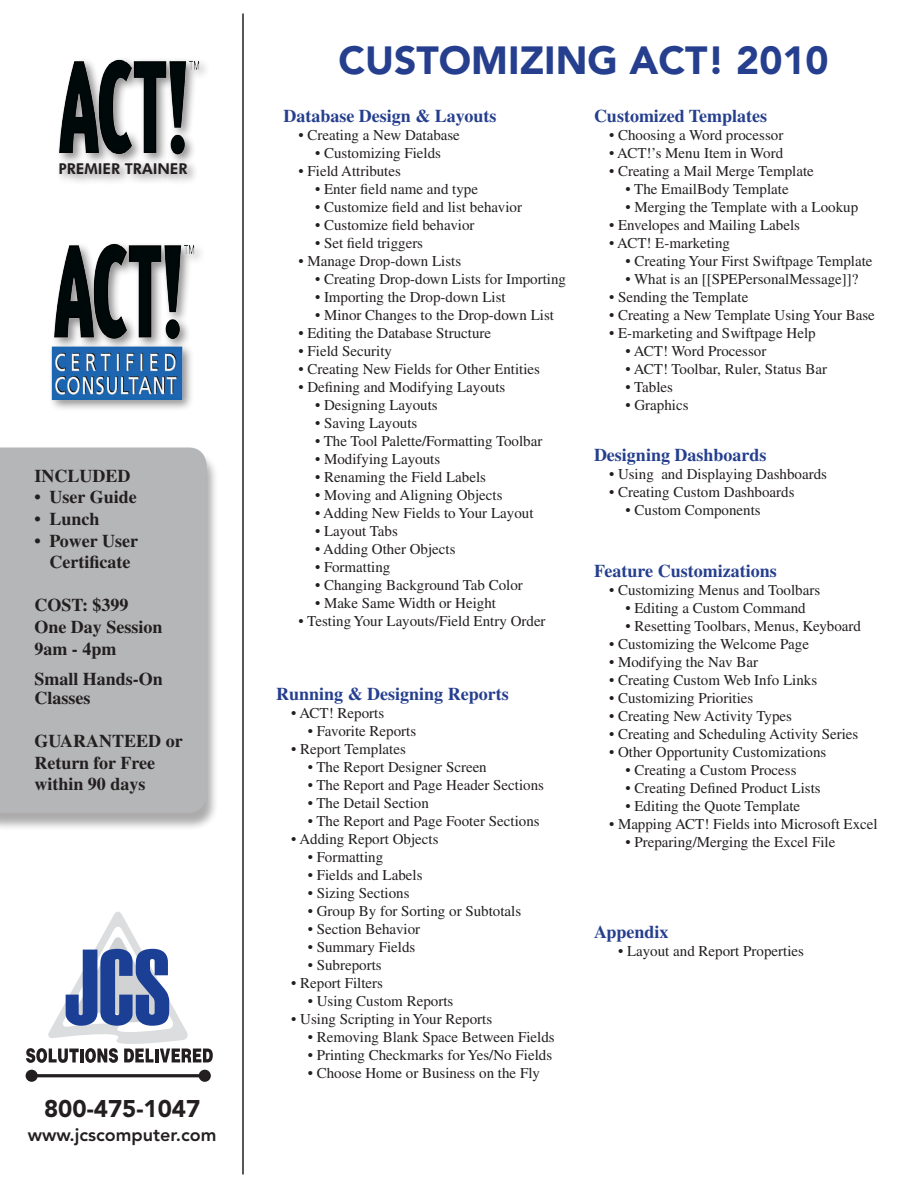
<style>
.page{position:relative;width:918px;height:1188px;background:#fff}
.page>*{position:absolute;margin:0;border:0;box-sizing:border-box;transform-origin:0 0}
.t1{font:900 39px "Avenir";color:#253f8e}
.t2{font:900 24px "Avenir";color:#231f20}
.t3{font:700 18px/21.6px "Times";color:#231f20;text-align:center}
.t4{font:700 18px "Times";color:#253f8e}
.t5{font:800 18px "Avenir";color:#231f20}
.t6{font:15px "Times";color:#231f20}
.t7{font:800 15px "Futura BT";color:#231f20}
</style>
<div class="page">
<div style="left:48px;top:240px;width:194px;height:194px;background:#231f20;opacity:.5"></div>
<img style="left:48px;top:240px;width:162px;height:164px">
<div style="left:55px;top:55px;width:194px;height:134px;background:#231f20;opacity:.5"></div>
<img style="left:55px;top:55px;width:160px;height:103px">
<div style="left:0;top:450px;width:222px;height:384px;background:#231f20;opacity:.75"></div>
<div style="left:0;top:447px;width:207px;height:366px;background:#b5b6b7"></div>
<hr style="left:242px;top:14px;width:2px;height:1160px;background:#231f20">
<hr style="left:32px;top:1074px;width:173px;height:3px;background:#231f20">
<div style="left:199px;top:1070px;width:12px;height:12px;background:#231f20;border-radius:50%"></div>
<div style="left:26px;top:1070px;width:12px;height:12px;background:#231f20;border-radius:50%"></div>
<svg style="left:26px;top:912px;width:187px;height:151px"></svg>
<p class="t7" style="left:58px;top:159px;width:131px">PREMIER TRAINER</p>
<p class="t3" style="left:34px;top:464px;width:95px">Included</p>
<p class="t3" style="left:34px;top:486px;width:104px">• User Guide</p>
<p class="t3" style="left:34px;top:508px;width:67px">• Lunch</p>
<p class="t3" style="left:34px;top:529px;width:105px">• Power User<br>Certificate</p>
<p class="t3" style="left:34px;top:594px;width:96px">Cost: $399</p>
<p class="t3" style="left:34px;top:616px;width:130px">One Day Session</p>
<p class="t3" style="left:34px;top:637px;width:83px">9am - 4pm</p>
<p class="t3" style="left:34px;top:667px;width:130px">Small Hands-On</p>
<p class="t3" style="left:34px;top:687px;width:57px">Classes</p>
<p class="t3" style="left:34px;top:730px;width:150px">Guaranteed or</p>
<p class="t3" style="left:34px;top:752px;width:122px">Return for Free</p>
<p class="t3" style="left:34px;top:773px;width:113px">within 90 days</p>
<p class="t2" style="left:44px;top:1095px;width:158px">800-475-1047</p>
<p class="t5" style="left:28px;top:1124px;width:190px">www.jcscomputer.com</p>
<p class="t1" style="left:338px;top:36px;width:492px">CUSTOMIZING ACT! 2010</p>
<p class="t4" style="left:284px;top:105px;width:215px">Database Design &amp; Layouts</p>
<p class="t6" style="left:298px;top:127px;width:163px">• Creating a New Database</p>
<p class="t6" style="left:315px;top:145px;width:128px">• Customizing Fields</p>
<p class="t6" style="left:298px;top:163px;width:104px">• Field Attributes</p>
<p class="t6" style="left:315px;top:181px;width:165px">• Enter field name and type</p>
<p class="t6" style="left:315px;top:199px;width:209px">• Customize field and list behavior</p>
<p class="t6" style="left:315px;top:217px;width:161px">• Customize field behavior</p>
<p class="t6" style="left:315px;top:235px;width:110px">• Set field triggers</p>
<p class="t6" style="left:298px;top:253px;width:164px">• Manage Drop-down Lists</p>
<p class="t6" style="left:315px;top:271px;width:253px">• Creating Drop-down Lists for Importing</p>
<p class="t6" style="left:315px;top:289px;width:192px">• Importing the Drop-down List</p>
<p class="t6" style="left:315px;top:307px;width:241px">• Minor Changes to the Drop-down List</p>
<p class="t6" style="left:298px;top:325px;width:194px">• Editing the Database Structure</p>
<p class="t6" style="left:298px;top:343px;width:95px">• Field Security</p>
<p class="t6" style="left:298px;top:361px;width:243px">• Creating New Fields for Other Entities</p>
<p class="t6" style="left:298px;top:379px;width:208px">• Defining and Modifying Layouts</p>
<p class="t6" style="left:315px;top:397px;width:124px">• Designing Layouts</p>
<p class="t6" style="left:315px;top:415px;width:104px">• Saving Layouts</p>
<p class="t6" style="left:315px;top:433px;width:229px">• The Tool Palette/Formatting Toolbar</p>
<p class="t6" style="left:315px;top:451px;width:127px">• Modifying Layouts</p>
<p class="t6" style="left:315px;top:469px;width:173px">• Renaming the Field Labels</p>
<p class="t6" style="left:315px;top:487px;width:189px">• Moving and Aligning Objects</p>
<p class="t6" style="left:315px;top:505px;width:220px">• Adding New Fields to Your Layout</p>
<p class="t6" style="left:315px;top:523px;width:84px">• Layout Tabs</p>
<p class="t6" style="left:315px;top:541px;width:142px">• Adding Other Objects</p>
<p class="t6" style="left:315px;top:559px;width:77px">• Formatting</p>
<p class="t6" style="left:315px;top:577px;width:209px">• Changing Background Tab Color</p>
<p class="t6" style="left:315px;top:595px;width:183px">• Make Same Width or Height</p>
<p class="t6" style="left:298px;top:613px;width:249px">• Testing Your Layouts/Field Entry Order</p>
<p class="t4" style="left:594px;top:105px;width:175px">Customized Templates</p>
<p class="t6" style="left:609px;top:127px;width:176px">• Choosing a Word processor</p>
<p class="t6" style="left:609px;top:145px;width:176px">• ACT!’s Menu Item in Word</p>
<p class="t6" style="left:609px;top:163px;width:206px">• Creating a Mail Merge Template</p>
<p class="t6" style="left:626px;top:181px;width:165px">• The EmailBody Template</p>
<p class="t6" style="left:626px;top:199px;width:234px">• Merging the Template with a Lookup</p>
<p class="t6" style="left:609px;top:217px;width:193px">• Envelopes and Mailing Labels</p>
<p class="t6" style="left:609px;top:235px;width:123px">• ACT! E-marketing</p>
<p class="t6" style="left:626px;top:253px;width:249px">• Creating Your First Swiftpage Template</p>
<p class="t6" style="left:626px;top:271px;width:235px">• What is an [[SPEPersonalMessage]]?</p>
<p class="t6" style="left:609px;top:289px;width:141px">• Sending the Template</p>
<p class="t6" style="left:609px;top:307px;width:267px">• Creating a New Template Using Your Base</p>
<p class="t6" style="left:609px;top:325px;width:208px">• E-marketing and Swiftpage Help</p>
<p class="t6" style="left:626px;top:343px;width:142px">• ACT! Word Processor</p>
<p class="t6" style="left:626px;top:361px;width:203px">• ACT! Toolbar, Ruler, Status Bar</p>
<p class="t6" style="left:626px;top:379px;width:49px">• Tables</p>
<p class="t6" style="left:626px;top:397px;width:65px">• Graphics</p>
<p class="t4" style="left:594px;top:444px;width:174px">Designing Dashboards</p>
<p class="t6" style="left:609px;top:465px;width:220px">• Using and Displaying Dashboards</p>
<p class="t6" style="left:609px;top:483px;width:187px">• Creating Custom Dashboards</p>
<p class="t6" style="left:626px;top:501px;width:137px">• Custom Components</p>
<p class="t4" style="left:594px;top:560px;width:184px">Feature Customizations</p>
<p class="t6" style="left:609px;top:582px;width:213px">• Customizing Menus and Toolbars</p>
<p class="t6" style="left:626px;top:600px;width:182px">• Editing a Custom Command</p>
<p class="t6" style="left:626px;top:618px;width:237px">• Resetting Toolbars, Menus, Keyboard</p>
<p class="t6" style="left:609px;top:636px;width:202px">• Customizing the Welcome Page</p>
<p class="t6" style="left:609px;top:654px;width:151px">• Modifying the Nav Bar</p>
<p class="t6" style="left:609px;top:672px;width:210px">• Creating Custom Web Info Links</p>
<p class="t6" style="left:609px;top:690px;width:146px">• Customizing Priorities</p>
<p class="t6" style="left:609px;top:708px;width:185px">• Creating New Activity Types</p>
<p class="t6" style="left:609px;top:726px;width:251px">• Creating and Scheduling Activity Series</p>
<p class="t6" style="left:609px;top:744px;width:219px">• Other Opportunity Customizations</p>
<p class="t6" style="left:626px;top:762px;width:173px">• Creating a Custom Process</p>
<p class="t6" style="left:626px;top:780px;width:197px">• Creating Defined Product Lists</p>
<p class="t6" style="left:626px;top:798px;width:176px">• Editing the Quote Template</p>
<p class="t6" style="left:609px;top:816px;width:270px">• Mapping ACT! Fields into Microsoft Excel</p>
<p class="t6" style="left:626px;top:834px;width:211px">• Preparing/Merging the Excel File</p>
<p class="t4" style="left:276px;top:684px;width:234px">Running &amp; Designing Reports</p>
<p class="t6" style="left:291px;top:705px;width:94px">• ACT! Reports</p>
<p class="t6" style="left:308px;top:723px;width:110px">• Favorite Reports</p>
<p class="t6" style="left:291px;top:741px;width:116px">• Report Templates</p>
<p class="t6" style="left:308px;top:759px;width:181px">• The Report Designer Screen</p>
<p class="t6" style="left:308px;top:777px;width:238px">• The Report and Page Header Sections</p>
<p class="t6" style="left:308px;top:795px;width:123px">• The Detail Section</p>
<p class="t6" style="left:308px;top:813px;width:234px">• The Report and Page Footer Sections</p>
<p class="t6" style="left:291px;top:831px;width:149px">• Adding Report Objects</p>
<p class="t6" style="left:308px;top:849px;width:77px">• Formatting</p>
<p class="t6" style="left:308px;top:867px;width:116px">• Fields and Labels</p>
<p class="t6" style="left:308px;top:885px;width:103px">• Sizing Sections</p>
<p class="t6" style="left:308px;top:903px;width:215px">• Group By for Sorting or Subtotals</p>
<p class="t6" style="left:308px;top:921px;width:114px">• Section Behavior</p>
<p class="t6" style="left:308px;top:939px;width:109px">• Summary Fields</p>
<p class="t6" style="left:308px;top:957px;width:75px">• Subreports</p>
<p class="t6" style="left:291px;top:975px;width:93px">• Report Filters</p>
<p class="t6" style="left:308px;top:993px;width:147px">• Using Custom Reports</p>
<p class="t6" style="left:291px;top:1011px;width:202px">• Using Scripting in Your Reports</p>
<p class="t6" style="left:308px;top:1029px;width:249px">• Removing Blank Space Between Fields</p>
<p class="t6" style="left:308px;top:1047px;width:246px">• Printing Checkmarks for Yes/No Fields</p>
<p class="t6" style="left:308px;top:1065px;width:234px">• Choose Home or Business on the Fly</p>
<p class="t4" style="left:594px;top:921px;width:76px">Appendix</p>
<p class="t6" style="left:618px;top:943px;width:188px">• Layout and Report Properties</p>
</div>
